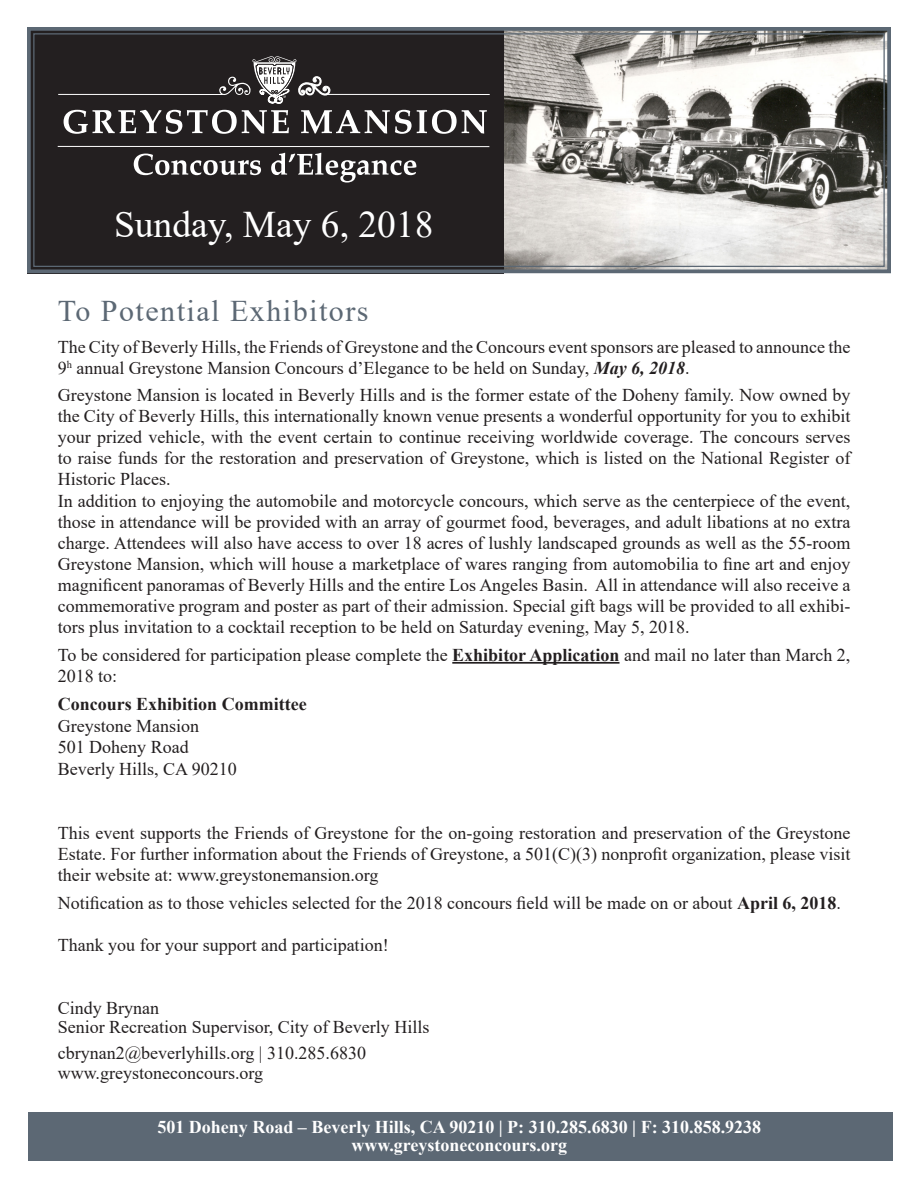
<style>
.page{position:relative;width:918px;height:1188px;background:#fff}
.page>*{position:absolute;margin:0;border:0;box-sizing:border-box;transform-origin:0 0}
.t1{font:37.5px "Times New Roman";color:#fff}
.t2{font:30px "Times New Roman";letter-spacing:.05em;color:#5c6874}
.t3{font:18px/21px "Times New Roman";color:#231f20;text-align:justify}
.t4{font:700 18px/18px "Times New Roman";color:#fff;text-align:center}
.t5{font:700 18px "Times New Roman";color:#231f20}
.s1{font-weight:700;font-style:italic}
.s2{font-weight:700}
</style>
<div class="page">
<svg style="left:27px;top:27px;width:864px;height:247px;background:#6a6867"></svg>
<div style="left:33px;top:33px;width:852px;height:234px;border:1px solid #5c6874"></div>
<hr style="left:58px;top:94px;width:165px;height:1px;background:#fff">
<hr style="left:326px;top:94px;width:164px;height:1px;background:#fff">
<svg style="left:219px;top:56px;width:111px;height:48px"></svg>
<svg style="left:134px;top:153px;width:282px;height:30px"></svg>
<svg style="left:64px;top:110px;width:423px;height:24px"></svg>
<hr style="left:58px;top:146px;width:431px;height:1px;background:#fff">
<div style="left:28px;top:1112px;width:864px;height:49px;background:#5c6874"></div>
<hr style="left:452px;top:662px;width:168px;height:2px;background:#231f20">
<h1 class="t1" style="left:114px;top:198px;width:321px">Sunday, May 6, 2018</h1>
<p class="t2" style="left:58px;top:289px;width:312px">To Potential Exhibitors</p>
<p class="t3" style="left:58px;top:335px;width:794px">The City of Beverly Hills, the Friends of Greystone and the Concours event sponsors are pleased to announce the<br>9<sup>h</sup> annual Greystone Mansion Concours d’Elegance to be held on Sunday, <span class="s1">May 6, 2018</span>.</p>
<p class="t3" style="left:58px;top:384px;width:794px">Greystone Mansion is located in Beverly Hills and is the former estate of the Doheny family. Now owned by the City of Beverly Hills, this internationally known venue presents a wonderful opportunity for you to exhibit your prized vehicle, with the event certain to continue receiving worldwide coverage. The concours serves to raise funds for the restoration and preservation of Greystone, which is listed on the National Register of Historic Places.</p>
<p class="t3" style="left:58px;top:490px;width:794px">In addition to enjoying the automobile and motorcycle concours, which serve as the centerpiece of the event, those in attendance will be provided with an array of gourmet food, beverages, and adult libations at no extra charge. Attendees will also have access to over 18 acres of lushly landscaped grounds as well as the 55-room Greystone Mansion, which will house a marketplace of wares ranging from automobilia to fine art and enjoy magnificent panoramas of Beverly Hills and the entire Los Angeles Basin. All in attendance will also receive a commemorative program and poster as part of their admission. Special gift bags will be provided to all exhibi&shy;tors plus invitation to a cocktail reception to be held on Saturday evening, May 5, 2018.</p>
<p class="t3" style="left:58px;top:644px;width:794px">To be considered for participation please complete the <span class="s2">Exhibitor Application</span> and mail no later than March 2,<br>2018 to:</p>
<p class="t5" style="left:58px;top:691px;width:250px">Concours Exhibition Committee</p>
<p class="t3" style="left:58px;top:715px;width:143px">Greystone Mansion</p>
<p class="t3" style="left:58px;top:736px;width:132px">501 Doheny Road</p>
<p class="t3" style="left:58px;top:758px;width:180px">Beverly Hills, CA 90210</p>
<p class="t3" style="left:58px;top:822px;width:794px">This event supports the Friends of Greystone for the on-going restoration and preservation of the Greystone Estate. For further information about the Friends of Greystone, a 501(C)(3) nonprofit organization, please visit their website at: www.greystonemansion.org</p>
<p class="t3" style="left:58px;top:892px;width:785px">Notification as to those vehicles selected for the 2018 concours field will be made on or about <span class="s2">April 6, 2018</span>.</p>
<p class="t3" style="left:58px;top:934px;width:332px">Thank you for your support and participation!</p>
<p class="t3" style="left:58px;top:997px;width:103px">Cindy Brynan</p>
<p class="t3" style="left:58px;top:1016px;width:373px">Senior Recreation Supervisor, City of Beverly Hills</p>
<p class="t3" style="left:58px;top:1042px;width:310px">cbrynan2@beverlyhills.org | 310.285.6830</p>
<p class="t3" style="left:58px;top:1062px;width:207px">www.greystoneconcours.org</p>
<p class="t4" style="left:157px;top:1118px;width:605px">501 Doheny Road – Beverly Hills, CA 90210 | P: 310.285.6830 | F: 310.858.9238 www.greystoneconcours.org</p>
</div>
